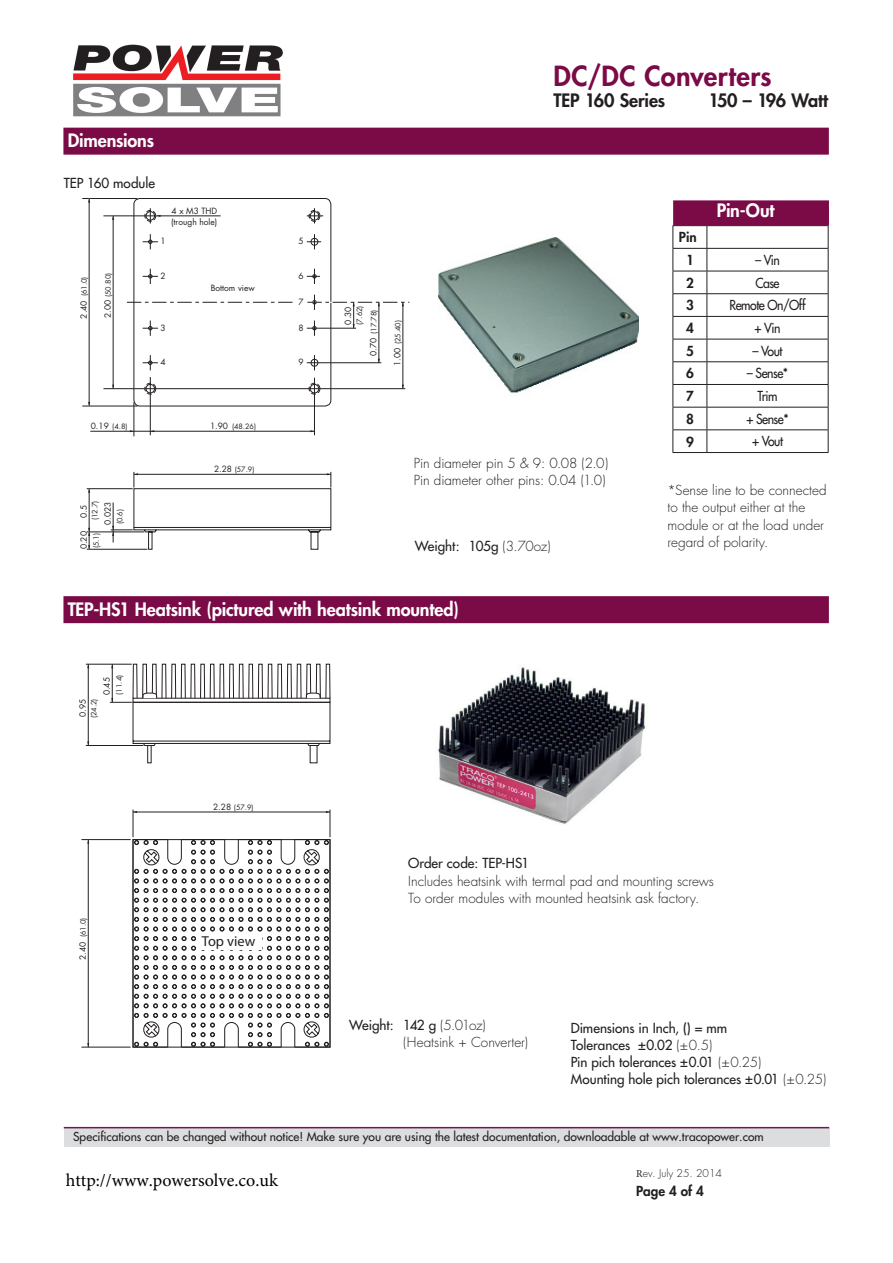
<style>
.page{position:relative;width:893px;height:1263px;background:#fff}
.page>*{position:absolute;margin:0;border:0;box-sizing:border-box;transform-origin:0 0}
.t1{font:800 27px "Futura";letter-spacing:.015em;color:#7b0b46}
.t2{font:800 18px "Futura";letter-spacing:-.01em;color:#fff}
.t3{font:18px "Minion Pro";color:#000}
.t4{font:800 18px "Futura";letter-spacing:-.01em;color:#231f20}
.t5{font:800 18px "Futura";letter-spacing:-.03em;color:#231f20}
.t6{font:14.4px "Myriad Pro";color:#231f20}
.t7{font:300 13.5px/17.2px "Futura";color:#231f20}
.t8{font:13.5px/17.2px "Futura";letter-spacing:-.01em;color:#231f20}
.t9{font:13.5px "Futura";letter-spacing:-.01em;color:#231f20;scale:.91 1}
.t10{font:800 13.5px/22.6px "Futura";color:#231f20;text-align:center}
.t11{font:13.5px "Futura";letter-spacing:-.04em;color:#231f20;scale:.91 1}
.t12{font:12px "Futura";color:#231f20}
.t13{font:300 10.5px "Futura";color:#231f20}
.t14{font:8.4px "Futura";color:#231f20}
.t15{font:7.2px "Futura";color:#231f20}
.s1{font-size:8.4px}
.s2{font-weight:300}
.s3{font-weight:400}
.s4{font-family:"Minion Pro";font-weight:400}
</style>
<div class="page">
<div style="left:64px;top:1128px;width:765px;height:18px;background:#dcdddf"></div>
<hr style="left:64px;top:1127px;width:765px;height:1px;background:#77154d">
<hr style="left:87px;top:532px;width:57px;height:1px;background:#231f20">
<hr style="left:87px;top:488px;width:46px;height:1px;background:#231f20">
<hr style="left:87px;top:549px;width:60px;height:1px;background:#231f20">
<hr style="left:89px;top:489px;width:1px;height:60px;background:#231f20">
<hr style="left:103px;top:216px;width:118px;height:1px;background:#231f20">
<hr style="left:103px;top:388px;width:302px;height:1px;background:#231f20">
<hr style="left:82px;top:406px;width:55px;height:1px;background:#231f20">
<hr style="left:82px;top:198px;width:55px;height:1px;background:#231f20">
<hr style="left:314px;top:378px;width:1px;height:57px;background:#231f20">
<hr style="left:150px;top:377px;width:1px;height:58px;background:#231f20">
<hr style="left:113px;top:216px;width:1px;height:173px;background:#231f20">
<hr style="left:89px;top:198px;width:1px;height:208px;background:#231f20">
<hr style="left:90px;top:431px;width:224px;height:1px;background:#231f20">
<hr style="left:134px;top:402px;width:1px;height:34px;background:#231f20">
<svg style="left:88px;top:528px;width:2px;height:8px"></svg>
<svg style="left:111px;top:472px;width:221px;height:78px"></svg>
<svg style="left:127px;top:198px;width:282px;height:209px"></svg>
<img style="left:437px;top:237px;width:202px;height:156px">
<hr style="left:86px;top:745px;width:57px;height:1px;background:#231f20">
<hr style="left:86px;top:664px;width:46px;height:1px;background:#231f20">
<hr style="left:88px;top:664px;width:1px;height:81px;background:#231f20">
<hr style="left:112px;top:664px;width:1px;height:38px;background:#231f20">
<svg style="left:132px;top:664px;width:198px;height:28px"></svg>
<svg style="left:110px;top:692px;width:220px;height:72px"></svg>
<hr style="left:81px;top:1047px;width:50px;height:1px;background:#231f20">
<hr style="left:81px;top:839px;width:50px;height:1px;background:#231f20">
<hr style="left:88px;top:839px;width:1px;height:208px;background:#231f20">
<svg style="left:132px;top:809px;width:199px;height:239px"></svg>
<img style="left:438px;top:667px;width:207px;height:157px">
<div style="left:673px;top:200px;width:156px;height:25px;background:#7b0b46"></div>
<div style="left:63px;top:128px;width:766px;height:27px;background:#7b0b46"></div>
<hr style="left:673px;top:225px;width:34px;height:1px;background:#231f20">
<hr style="left:707px;top:225px;width:121px;height:1px;background:#231f20">
<hr style="left:673px;top:248px;width:34px;height:1px;background:#231f20">
<hr style="left:707px;top:248px;width:121px;height:1px;background:#231f20">
<hr style="left:673px;top:271px;width:34px;height:1px;background:#231f20">
<hr style="left:707px;top:271px;width:121px;height:1px;background:#231f20">
<hr style="left:673px;top:293px;width:34px;height:1px;background:#231f20">
<hr style="left:707px;top:293px;width:121px;height:1px;background:#231f20">
<hr style="left:673px;top:316px;width:34px;height:1px;background:#231f20">
<hr style="left:707px;top:316px;width:121px;height:1px;background:#231f20">
<hr style="left:673px;top:339px;width:34px;height:1px;background:#231f20">
<hr style="left:707px;top:339px;width:121px;height:1px;background:#231f20">
<hr style="left:673px;top:361px;width:34px;height:1px;background:#231f20">
<hr style="left:707px;top:361px;width:121px;height:1px;background:#231f20">
<hr style="left:673px;top:384px;width:34px;height:1px;background:#231f20">
<hr style="left:707px;top:384px;width:121px;height:1px;background:#231f20">
<hr style="left:673px;top:407px;width:34px;height:1px;background:#231f20">
<hr style="left:707px;top:407px;width:121px;height:1px;background:#231f20">
<hr style="left:673px;top:429px;width:34px;height:1px;background:#231f20">
<svg style="left:673px;top:226px;width:1px;height:226px"></svg>
<hr style="left:707px;top:429px;width:121px;height:1px;background:#231f20">
<svg style="left:707px;top:226px;width:1px;height:226px"></svg>
<svg style="left:828px;top:226px;width:1px;height:226px"></svg>
<hr style="left:673px;top:452px;width:34px;height:1px;background:#231f20">
<hr style="left:707px;top:452px;width:121px;height:1px;background:#231f20">
<div style="left:63px;top:596px;width:766px;height:27px;background:#7b0b46"></div>
<img style="left:73px;top:44px;width:210px;height:73px">
<h2 class="t2" style="left:68px;top:132px;width:88px">Dimensions</h2>
<p class="t8" style="left:64px;top:175px;width:93px">TEP 160 module</p>
<p class="t14" style="left:172px;top:207px;width:47px">4 x M3 THD</p>
<p class="t14" style="left:171px;top:218px;width:47px">(trough hole)</p>
<p class="t14" style="left:160px;top:237px;width:7px">1</p>
<p class="t14" style="left:160px;top:272px;width:7px">2</p>
<p class="t14" style="left:298px;top:237px;width:7px">5</p>
<p class="t14" style="left:298px;top:272px;width:7px">6</p>
<p class="t15" style="left:81px;top:296px;width:21px;rotate:-90deg">(61.0)</p>
<p class="t15" style="left:105px;top:297px;width:26px;rotate:-90deg">(50.80)</p>
<p class="t14" style="left:211px;top:284px;width:46px">Bottom view</p>
<p class="t14" style="left:298px;top:298px;width:7px">7</p>
<p class="t14" style="left:80px;top:319px;width:20px;rotate:-90deg">2.40</p>
<p class="t14" style="left:104px;top:318px;width:20px;rotate:-90deg">2.00</p>
<p class="t14" style="left:344px;top:325px;width:20px;rotate:-90deg">0.30</p>
<p class="t15" style="left:356px;top:325px;width:21px;rotate:-90deg">(7.62)</p>
<p class="t15" style="left:371px;top:334px;width:26px;rotate:-90deg">(17.78)</p>
<p class="t14" style="left:298px;top:324px;width:7px">8</p>
<p class="t14" style="left:298px;top:358px;width:7px">9</p>
<p class="t14" style="left:160px;top:324px;width:7px">3</p>
<p class="t14" style="left:160px;top:358px;width:7px">4</p>
<p class="t14" style="left:370px;top:356px;width:20px;rotate:-90deg">0.70</p>
<p class="t14" style="left:91px;top:422px;width:20px">0.19</p>
<p class="t15" style="left:112px;top:423px;width:17px">(4.8)</p>
<p class="t15" style="left:92px;top:520px;width:21px;rotate:-90deg">(12.7)</p>
<p class="t14" style="left:80px;top:518px;width:14px;rotate:-90deg">0.5</p>
<p class="t14" style="left:104px;top:525px;width:25px;rotate:-90deg">0.023</p>
<p class="t15" style="left:117px;top:524px;width:17px;rotate:-90deg">(0.6)</p>
<p class="t14" style="left:79px;top:549px;width:20px;rotate:-90deg">0.20</p>
<p class="t15" style="left:93px;top:548px;width:17px;rotate:-90deg">(5.1)</p>
<p class="t14" style="left:210px;top:422px;width:20px">1.90</p>
<p class="t15" style="left:232px;top:423px;width:26px">(48.26)</p>
<p class="t15" style="left:214px;top:466px;width:42px"><span class="s1">2.28</span> (57.9)</p>
<h1 class="t1" style="left:554px;top:62px;width:219px">DC/DC Converters</h1>
<h2 class="t4" style="left:554px;top:92px;width:113px">TEP 160 Series</h2>
<h2 class="t5" style="left:708px;top:92px;width:121px">150 – 196 Watt</h2>
<p class="t15" style="left:395px;top:344px;width:26px;rotate:-90deg">(25.40)</p>
<p class="t14" style="left:394px;top:366px;width:20px;rotate:-90deg">1.00</p>
<p class="t7" style="left:414px;top:455px;width:196px">Pin diameter pin 5 &amp; 9: 0.08 (2.0)<br>Pin diameter other pins: 0.04 (1.0)</p>
<p class="t8" style="left:415px;top:538px;width:137px">Weight: 105g <span class="s2">(3.70oz)</span></p>
<p class="t10" style="left:679px;top:227px;width:19px">Pin<br>1</p>
<h2 class="t2" style="left:717px;top:202px;width:59px">Pin-Out</h2>
<p class="t9" style="left:755px;top:253px;width:29px">– Vin</p>
<p class="t10" style="left:686px;top:272px;width:9px">2</p>
<p class="t9" style="left:755px;top:276px;width:28px">Case</p>
<p class="t10" style="left:686px;top:295px;width:9px">3</p>
<p class="t11" style="left:730px;top:298px;width:85px">Remote On/Off</p>
<p class="t10" style="left:686px;top:318px;width:9px">4</p>
<p class="t9" style="left:755px;top:321px;width:30px">+ Vin</p>
<p class="t10" style="left:686px;top:340px;width:9px">5</p>
<p class="t9" style="left:752px;top:344px;width:34px">– Vout</p>
<p class="t10" style="left:686px;top:363px;width:9px">6</p>
<p class="t9" style="left:747px;top:366px;width:47px">– Sense*</p>
<p class="t10" style="left:686px;top:386px;width:9px">7</p>
<p class="t9" style="left:757px;top:389px;width:23px">Trim</p>
<p class="t10" style="left:686px;top:408px;width:9px">8</p>
<p class="t9" style="left:746px;top:412px;width:48px">+ Sense*</p>
<p class="t10" style="left:686px;top:431px;width:9px">9</p>
<p class="t9" style="left:752px;top:435px;width:36px">+ Vout</p>
<p class="t7" style="left:668px;top:483px;width:161px">*Sense line to be connected to the output either at the module or at the load under regard of polarity.</p>
<h2 class="t2" style="left:68px;top:600px;width:393px">TEP-HS1 Heatsink (pictured with heatsink mounted)</h2>
<p class="t15" style="left:116px;top:695px;width:21px;rotate:-90deg">(11.4)</p>
<p class="t14" style="left:103px;top:695px;width:20px;rotate:-90deg">0.45</p>
<p class="t15" style="left:91px;top:718px;width:21px;rotate:-90deg">(24.2)</p>
<p class="t14" style="left:79px;top:717px;width:20px;rotate:-90deg">0.95</p>
<p class="t15" style="left:80px;top:960px;width:44px;rotate:-90deg"><span class="s1">2.40</span> (61.0)</p>
<p class="t15" style="left:213px;top:804px;width:42px"><span class="s1">2.28</span> (57.9)</p>
<p class="t6" style="left:202px;top:936px;width:55px">Top view</p>
<p class="t8" style="left:408px;top:855px;width:123px">Order code: TEP-HS1</p>
<p class="t7" style="left:408px;top:873px;width:307px">Includes heatsink with termal pad and mounting screws<br>To order modules with mounted heatsink ask factory.</p>
<p class="t7" style="left:403px;top:1018px;width:127px;text-indent:-54px"><span class="s3">Weight: 142 g</span> (5.01oz) (Heatsink + Converter)</p>
<p class="t8" style="left:571px;top:1020px;width:257px">Dimensions in Inch, () = mm<br>Tolerances ±0.02 <span class="s2">(±0.5)<br></span>Pin pich tolerances ±0.01 <span class="s2">(±0.25)<br></span>Mounting hole pich tolerances ±0.01 <span class="s2">(±0.25)</span></p>
<p class="t12" style="left:73px;top:1130px;width:692px">Specifications can be changed without notice! Make sure you are using the latest documentation, downloadable at www.tracopower.com</p>
<p class="t13" style="left:636px;top:1168px;width:87px"><span class="s4">R</span>ev. July 25. 2014</p>
<p class="t10" style="left:636px;top:1181px;width:69px">Page 4 of 4</p>
<h2 class="t3" style="left:66px;top:1168px;width:214px">http://www.powersolve.co.uk</h2>
</div>
